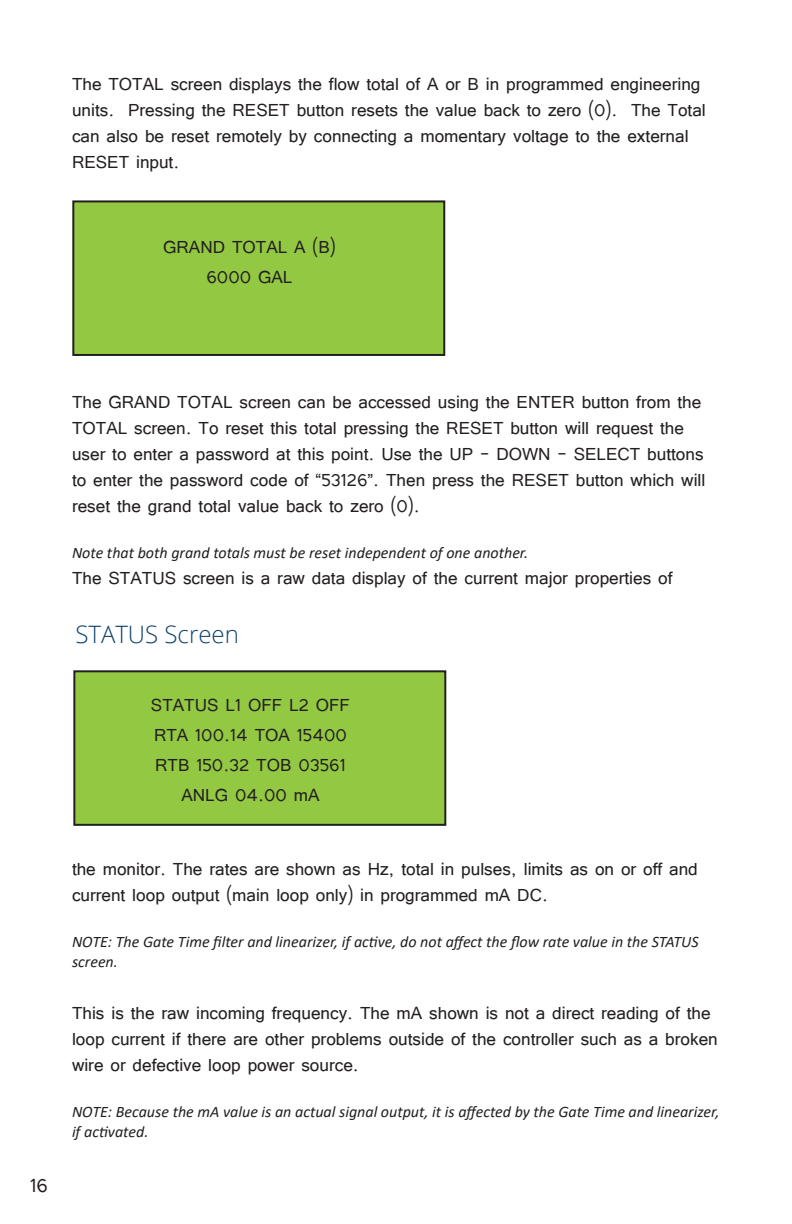
<style>
.page{position:relative;width:792px;height:1224px;background:#fff}
.page>*{position:absolute;margin:0;border:0;box-sizing:border-box;transform-origin:0 0}
.Subhead_line_red{font:300 24px "Open Sans";color:#0f436b}
.t1{font:24px "Tunga";color:#231f20}
.content_body_g{font:22px/26px "Tunga";color:#231f20}
.NOTE{font:italic 16px/20px "Calibri";color:#231f20}
</style>
<div class="page">
<div style="left:73px;top:201px;width:371px;height:154px;background:#93c842"></div>
<div style="left:72px;top:200px;width:373px;height:156px;border:2px solid #231f20"></div>
<div style="left:74px;top:671px;width:371px;height:154px;background:#93c842"></div>
<div style="left:73px;top:670px;width:373px;height:156px;border:2px solid #231f20"></div>
<p class="content_body_g" style="left:72px;top:69px;width:635px">The TOTAL screen displays the flow total of A or B in programmed engineering units. Pressing the RESET button resets the value back to zero (0). The Total can also be reset remotely by connecting a momentary voltage to the external RESET input.</p>
<p class="content_body_g" style="left:163px;top:233px;width:174px">GRAND TOTAL A (B)</p>
<p class="content_body_g" style="left:206px;top:263px;width:87px">6000 GAL</p>
<p class="t1" style="left:30px;top:1170px;width:20px">16</p>
<p class="content_body_g" style="left:72px;top:387px;width:635px">The GRAND TOTAL screen can be accessed using the ENTER button from the TOTAL screen. To reset this total pressing the RESET button will request the user to enter a password at this point. Use the UP – DOWN – SELECT buttons to enter the password code of “53126”. Then press the RESET button which will reset the grand total value back to zero (0).</p>
<p class="NOTE" style="left:72px;top:542px;width:458px">Note that both grand totals must be reset independent of one another.</p>
<p class="content_body_g" style="left:72px;top:563px;width:602px">The STATUS screen is a raw data display of the current major properties of</p>
<p class="Subhead_line_red" style="left:75px;top:618px;width:165px">STATUS Screen</p>
<p class="content_body_g" style="left:151px;top:690px;width:201px">STATUS L1 OFF L2 OFF</p>
<p class="content_body_g" style="left:154px;top:720px;width:194px">RTA 100.14 TOA 15400</p>
<p class="content_body_g" style="left:155px;top:750px;width:192px">RTB 150.32 TOB 03561</p>
<p class="content_body_g" style="left:181px;top:780px;width:140px">ANLG 04.00 mA</p>
<p class="content_body_g" style="left:72px;top:855px;width:627px">the monitor. The rates are shown as Hz, total in pulses, limits as on or off and current loop output (main loop only) in programmed mA DC.</p>
<p class="NOTE" style="left:72px;top:931px;width:628px">NOTE: The Gate Time filter and linearizer, if active, do not affect the flow rate value in the STATUS screen.</p>
<p class="content_body_g" style="left:72px;top:999px;width:647px">This is the raw incoming frequency. The mA shown is not a direct reading of the loop current if there are other problems outside of the controller such as a broken wire or defective loop power source.</p>
<p class="NOTE" style="left:72px;top:1101px;width:649px">NOTE: Because the mA value is an actual signal output, it is affected by the Gate Time and linearizer, if activated.</p>
</div>
